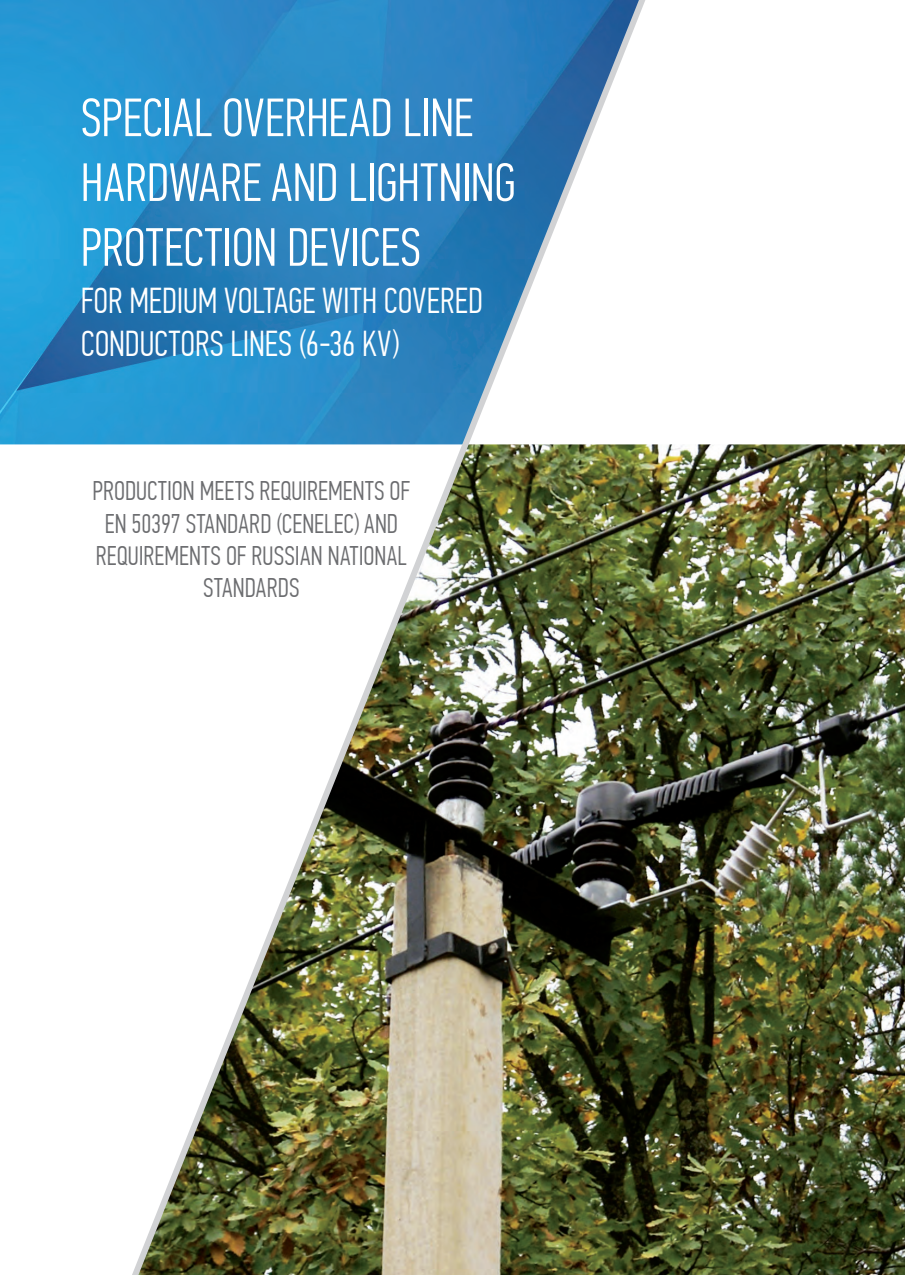
<style>
.page{position:relative;width:905px;height:1275px;background:#fff}
.page>*{position:absolute;margin:0;border:0;box-sizing:border-box;transform-origin:0 0}
.t1{font:300 54px/64.8px "PF Din Text Comp Pro";color:#fff}
.t2{font:300 36px/43.2px "PF Din Text Comp Pro";color:#fff}
.t3{font:300 27px/32.4px "PF Din Text Comp Pro";letter-spacing:.005em;color:#6c6d70;text-align:center}
</style>
<div class="page">
<img style="left:653px;top:444px;width:252px;height:831px">
<img style="left:0;top:0;width:124px;height:444px">
<img style="left:124px;top:0;width:529px;height:1275px">
<svg style="left:0;top:0;width:7px;height:7px"></svg>
<svg style="left:898px;top:1268px;width:7px;height:7px"></svg>
<p class="t1" style="left:81px;top:85px;width:437px">SPECIAL OVERHEAD LINE<br>HARDWARE AND LIGHTNING<br>PROTECTION DEVICES</p>
<p class="t2" style="left:81px;top:279px;width:404px">FOR MEDIUM VOLTAGE WITH COVERED<br>CONDUCTORS LINES (6-36 KV)</p>
<p class="t3" style="left:92px;top:475px;width:319px">PRODUCTION MEETS REQUIREMENTS OF<br>EN 50397 STANDARD (CENELEC) AND<br>REQUIREMENTS OF RUSSIAN NATIONAL<br>STANDARDS</p>
</div>
